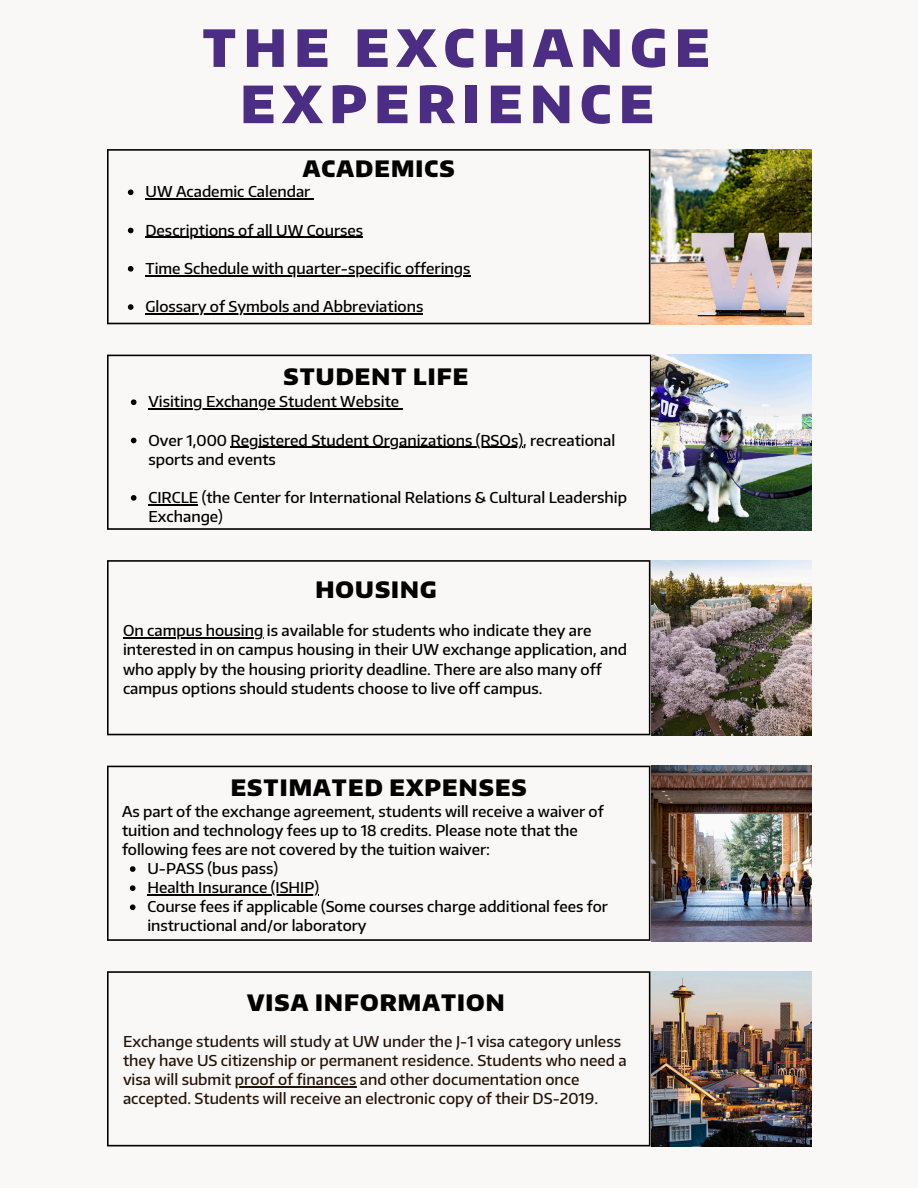
<style>
.page{position:relative;width:918px;height:1188px;background:#faf8f6}
.page>*{position:absolute;margin:0;border:0;box-sizing:border-box;transform-origin:0 0}
.t1{font:900 50.85px/56.2px "Encode Sans Normal";letter-spacing:.15em;color:#4b2e83;text-align:center}
.t2{font:900 22.5px "Encode Sans Normal";letter-spacing:.05em;color:#000}
.t3{font:500 15px/19.2px "Encode Sans Normal";color:#000}
.t4{font:500 15px/19.2px "Encode Sans Normal";color:#251408}
</style>
<div class="page">
<svg style="left:107px;top:149px;width:544px;height:175px"></svg>
<svg style="left:107px;top:560px;width:544px;height:175px"></svg>
<svg style="left:107px;top:355px;width:545px;height:175px"></svg>
<svg style="left:107px;top:766px;width:544px;height:175px"></svg>
<img style="left:652px;top:149px;width:159px;height:176px">
<img style="left:652px;top:560px;width:159px;height:176px">
<img style="left:652px;top:355px;width:159px;height:175px">
<img style="left:652px;top:766px;width:159px;height:175px">
<hr style="left:123px;top:637px;width:140px;height:2px;background:#000">
<svg style="left:131px;top:399px;width:5px;height:6px"></svg>
<hr style="left:148px;top:408px;width:251px;height:2px;background:#000">
<svg style="left:131px;top:438px;width:5px;height:5px"></svg>
<hr style="left:231px;top:447px;width:292px;height:1px;background:#000">
<svg style="left:131px;top:495px;width:5px;height:6px"></svg>
<hr style="left:148px;top:504px;width:50px;height:1px;background:#000">
<svg style="left:130px;top:866px;width:6px;height:6px"></svg>
<svg style="left:130px;top:885px;width:6px;height:6px"></svg>
<hr style="left:147px;top:894px;width:172px;height:1px;background:#000">
<svg style="left:130px;top:904px;width:6px;height:6px"></svg>
<svg style="left:107px;top:971px;width:544px;height:175px"></svg>
<img style="left:652px;top:971px;width:159px;height:176px">
<svg style="left:128px;top:189px;width:6px;height:6px"></svg>
<hr style="left:146px;top:198px;width:164px;height:2px;background:#000">
<svg style="left:128px;top:228px;width:6px;height:5px"></svg>
<hr style="left:146px;top:237px;width:217px;height:1px;background:#000">
<svg style="left:128px;top:266px;width:6px;height:6px"></svg>
<hr style="left:146px;top:275px;width:325px;height:1px;background:#000">
<svg style="left:128px;top:304px;width:6px;height:6px"></svg>
<hr style="left:146px;top:313px;width:277px;height:1px;background:#000">
<hr style="left:235px;top:1086px;width:121px;height:1px;background:#251408">
<h1 class="t1" style="left:202px;top:18px;width:509px">THE EXCHANGE<br>EXPERIENCE</h1>
<p class="t2" style="left:303px;top:154px;width:153px">ACADEMICS</p>
<p class="t3" style="left:146px;top:182px;width:166px">UW Academic Calendar</p>
<h2 class="t3" style="left:146px;top:220px;width:219px">Descriptions of all UW Courses</h2>
<h3 class="t3" style="left:146px;top:258px;width:327px">Time Schedule with quarter-specific offerings</h3>
<h2 class="t3" style="left:146px;top:296px;width:279px">Glossary of Symbols and Abbreviations</h2>
<h2 class="t2" style="left:283px;top:362px;width:186px">STUDENT LIFE</h2>
<p class="t3" style="left:148px;top:392px;width:252px">Visiting Exchange Student Website</p>
<p class="t3" style="left:148px;top:430px;width:468px">Over 1,000 Registered Student Organizations (RSOs), recreational</p>
<p class="t3" style="left:148px;top:449px;width:129px">sports and events</p>
<p class="t3" style="left:148px;top:487px;width:480px">CIRCLE (the Center for International Relations &amp; Cultural Leadership</p>
<p class="t3" style="left:148px;top:506px;width:76px">Exchange)</p>
<p class="t2" style="left:315px;top:575px;width:123px">HOUSING</p>
<h2 class="t3" style="left:123px;top:621px;width:506px">On campus housing is available for students who indicate they are interested in on campus housing in their UW exchange application, and who apply by the housing priority deadline. There are also many off campus options should students choose to live off campus.</h2>
<p class="t2" style="left:231px;top:773px;width:297px">ESTIMATED EXPENSES</p>
<p class="t3" style="left:122px;top:801px;width:483px">As part of the exchange agreement, students will receive a waiver of</p>
<p class="t3" style="left:122px;top:820px;width:457px">tuition and technology fees up to 18 credits. Please note that the</p>
<p class="t3" style="left:122px;top:839px;width:370px">following fees are not covered by the tuition waiver:</p>
<p class="t3" style="left:147px;top:858px;width:132px">U-PASS (bus pass)</p>
<p class="t3" style="left:147px;top:878px;width:173px">Health Insurance (ISHIP)</p>
<p class="t3" style="left:147px;top:897px;width:462px">Course fees if applicable (Some courses charge additional fees for</p>
<p class="t3" style="left:147px;top:916px;width:221px">instructional and/or laboratory</p>
<p class="t2" style="left:247px;top:987px;width:259px">VISA INFORMATION</p>
<p class="t4" style="left:123px;top:1031px;width:505px">Exchange students will study at UW under the J-1 visa category unless they have US citizenship or permanent residence. Students who need a visa will submit proof of finances and other documentation once accepted. Students will receive an electronic copy of their DS-2019.</p>
</div>
